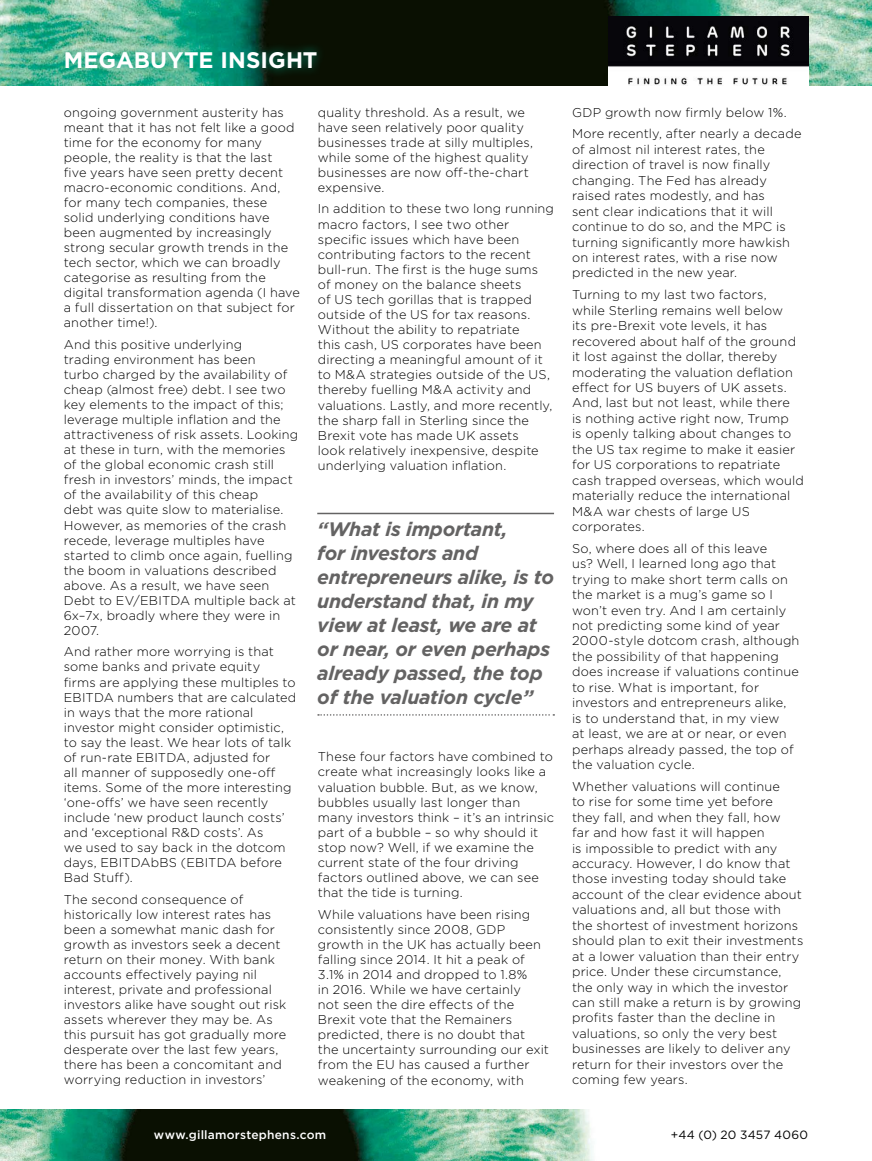
<style>
.page{position:relative;width:872px;height:1161px;background:#fff}
.page>*{position:absolute;margin:0;border:0;box-sizing:border-box;transform-origin:0 0}
.t1{font:700 22.5px "Gotham";letter-spacing:.005em;color:#fff}
.t2{font:italic 700 19.5px/24px "Gotham";letter-spacing:-.015em;color:#646363}
.t3{font:300 12.75px/15px "Gotham";letter-spacing:.01em;color:#000}
.t4{font:500 12px "Gotham";letter-spacing:.02em;color:#fff}
.t5{font:12px "Gotham";letter-spacing:.025em;color:#000}
</style>
<div class="page">
<img style="left:0;top:1110px;width:593px;height:51px">
<img style="left:0;top:0;width:872px;height:85px">
<img style="left:608px;top:17px;width:200px;height:69px">
<div style="left:56px;top:42px;width:270px;height:36px;background:#00a383;opacity:.75"></div>
<hr style="left:317px;top:513px;width:237px;height:1px;background:#646363">
<svg style="left:318px;top:714px;width:236px;height:2px"></svg>
<h1 class="t1" style="left:64px;top:45px;width:255px">MEGABUYTE INSIGHT</h1>
<p class="t3" style="left:64px;top:104px;width:238px">ongoing government austerity has meant that it has not felt like a good time for the economy for many people, the reality is that the last<br>five years have seen pretty decent macro-economic conditions. And, for many tech companies, these solid underlying conditions have been augmented by increasingly strong secular growth trends in the tech sector, which we can broadly categorise as resulting from the digital transformation agenda (I have a full dissertation on that subject for another time!).</p>
<p class="t3" style="left:64px;top:336px;width:236px">And this positive underlying<br>trading environment has been<br>turbo charged by the availability of cheap (almost free) debt. I see two key elements to the impact of this; leverage multiple inflation and the attractiveness of risk assets. Looking at these in turn, with the memories of the global economic crash still fresh in investors’ minds, the impact of the availability of this cheap<br>debt was quite slow to materialise.<br>However, as memories of the crash recede, leverage multiples have started to climb once again, fuelling the boom in valuations described above. As a result, we have seen<br>Debt to EV/EBITDA multiple back at<br>6x–7x, broadly where they were in<br>2007.</p>
<p class="t3" style="left:64px;top:644px;width:234px">And rather more worrying is that some banks and private equity<br>firms are applying these multiples to<br>EBITDA numbers that are calculated in ways that the more rational investor might consider optimistic, to say the least. We hear lots of talk of run-rate EBITDA, adjusted for<br>all manner of supposedly one-off items. Some of the more interesting ‘one-offs’ we have seen recently include ‘new product launch costs’ and ‘exceptional R&amp;D costs’. As<br>we used to say back in the dotcom days, EBITDAbBS (EBITDA before<br>Bad Stuff).</p>
<p class="t3" style="left:64px;top:891px;width:224px">The second consequence of historically low interest rates has been a somewhat manic dash for growth as investors seek a decent return on their money. With bank accounts effectively paying nil interest, private and professional investors alike have sought out risk assets wherever they may be. As this pursuit has got gradually more desperate over the last few years, there has been a concomitant and worrying reduction in investors’</p>
<p class="t3" style="left:318px;top:104px;width:217px">quality threshold. As a result, we have seen relatively poor quality businesses trade at silly multiples, while some of the highest quality businesses are now off-the-chart expensive.</p>
<p class="t3" style="left:318px;top:201px;width:238px">In addition to these two long running macro factors, I see two other specific issues which have been contributing factors to the recent bull-run. The first is the huge sums of money on the balance sheets<br>of US tech gorillas that is trapped outside of the US for tax reasons.<br>Without the ability to repatriate<br>this cash, US corporates have been directing a meaningful amount of it to M&amp;A strategies outside of the US, thereby fuelling M&amp;A activity and valuations. Lastly, and more recently, the sharp fall in Sterling since the Brexit vote has made UK assets<br>look relatively inexpensive, despite underlying valuation inflation.</p>
<h2 class="t2" style="left:317px;top:516px;width:238px">“What is important,<br>for investors and entrepreneurs alike, is to understand that, in my view at least, we are at or near, or even perhaps already passed, the top of the valuation cycle”</h2>
<p class="t3" style="left:318px;top:749px;width:238px">These four factors have combined to create what increasingly looks like a valuation bubble. But, as we know, bubbles usually last longer than many investors think – it’s an intrinsic part of a bubble – so why should it stop now? Well, if we examine the current state of the four driving factors outlined above, we can see that the tide is turning.</p>
<p class="t3" style="left:318px;top:906px;width:232px">While valuations have been rising consistently since 2008, GDP growth in the UK has actually been falling since 2014. It hit a peak of<br>3.1% in 2014 and dropped to 1.8%<br>in 2016. While we have certainly<br>not seen the dire effects of the<br>Brexit vote that the Remainers predicted, there is no doubt that the uncertainty surrounding our exit from the EU has caused a further weakening of the economy, with</p>
<p class="t3" style="left:572px;top:101px;width:231px;line-height:21.9px">GDP growth now firmly below 1%.<br>More recently, after nearly a decade</p>
<p class="t3" style="left:572px;top:141px;width:219px;line-height:15.5px">of almost nil interest rates, the direction of travel is now finally changing. The Fed has already raised rates modestly, and has sent clear indications that it will continue to do so, and the MPC is turning significantly more hawkish on interest rates, with a rise now predicted in the new year.</p>
<p class="t3" style="left:572px;top:287px;width:233px;line-height:15.5px">Turning to my last two factors,<br>while Sterling remains well below<br>its pre-Brexit vote levels, it has recovered about half of the ground it lost against the dollar, thereby moderating the valuation deflation effect for US buyers of UK assets.<br>And, last but not least, while there<br>is nothing active right now, Trump<br>is openly talking about changes to the US tax regime to make it easier for US corporations to repatriate cash trapped overseas, which would materially reduce the international<br>M&amp;A war chests of large US corporates.</p>
<p class="t3" style="left:572px;top:540px;width:229px;line-height:15.5px">So, where does all of this leave<br>us? Well, I learned long ago that trying to make short term calls on the market is a mug’s game so I won’t even try. And I am certainly not predicting some kind of year<br>2000-style dotcom crash, although the possibility of that happening does increase if valuations continue to rise. What is important, for investors and entrepreneurs alike,<br>is to understand that, in my view<br>at least, we are at or near, or even perhaps already passed, the top of the valuation cycle.</p>
<p class="t3" style="left:572px;top:778px;width:233px;line-height:15.5px">Whether valuations will continue<br>to rise for some time yet before they fall, and when they fall, how<br>far and how fast it will happen<br>is impossible to predict with any accuracy. However, I do know that those investing today should take account of the clear evidence about valuations and, all but those with the shortest of investment horizons should plan to exit their investments at a lower valuation than their entry price. Under these circumstance, the only way in which the investor can still make a return is by growing profits faster than the decline in valuations, so only the very best businesses are likely to deliver any return for their investors over the coming few years.</p>
<p class="t4" style="left:154px;top:1127px;width:174px">www.gillamorstephens.com</p>
<p class="t5" style="left:671px;top:1127px;width:139px">+44 (0) 20 3457 4060</p>
</div>
